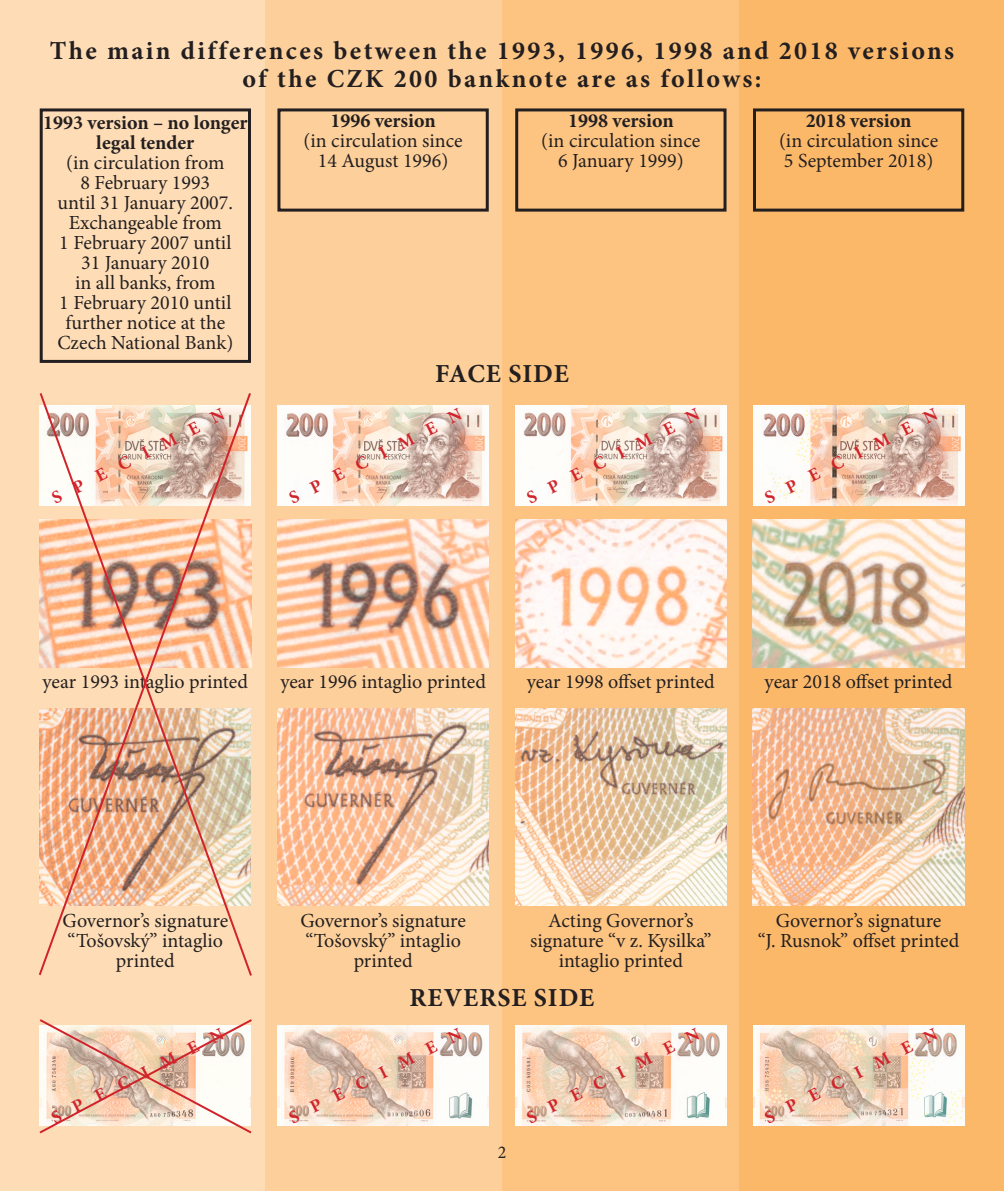
<style>
.page{position:relative;width:1004px;height:1191px;background:#fff}
.page>*{position:absolute;margin:0;border:0;box-sizing:border-box;transform-origin:0 0}
.Nadpisy_-_Líc_rub_pr{font:700 26px/28px "Minion Pro";letter-spacing:.09em;color:#231f20;text-align:center}
.Nadpisy_-_Líc_rub_pr-2{font:700 26px "Minion Pro";letter-spacing:.04em;color:#231f20}
.Nadpisy_-_Líc_rub_pr-3{font:700 26px "Minion Pro";letter-spacing:.025em;color:#231f20}
.Text{font:20px/20px "Minion Pro";color:#231f20;text-align:center}
.Text-2{font:700 20px/20px "Minion Pro";color:#231f20;text-align:center}
.Nadpisy_-_Líc_rub_pr-4{font:700 18px "Minion Pro";color:#d1232a}
.t1{font:18px "Minion Pro";color:#231f20}
.s1{font-weight:400}
</style>
<div class="page">
<div style="left:264px;top:0;width:238px;height:1191px;background:#fdd09b"></div>
<div style="left:502px;top:0;width:237px;height:1191px;background:#fdc481"></div>
<div style="left:739px;top:0;width:264px;height:1191px;background:#fcb869"></div>
<div style="left:0;top:0;width:264px;height:1191px;background:#feddb6"></div>
<img style="left:752px;top:519px;width:212px;height:148px">
<img style="left:515px;top:519px;width:211px;height:148px">
<img style="left:277px;top:519px;width:212px;height:148px">
<img style="left:277px;top:406px;width:212px;height:99px">
<img style="left:515px;top:406px;width:211px;height:99px">
<img style="left:753px;top:406px;width:211px;height:99px">
<div style="left:40px;top:108px;width:211px;height:255px;border:3px solid #231f20"></div>
<div style="left:277px;top:108px;width:212px;height:104px;border:3px solid #231f20"></div>
<div style="left:753px;top:108px;width:211px;height:104px;border:3px solid #231f20"></div>
<div style="left:515px;top:108px;width:211px;height:104px;border:3px solid #231f20"></div>
<img style="left:277px;top:708px;width:212px;height:197px">
<img style="left:515px;top:708px;width:211px;height:197px">
<img style="left:752px;top:708px;width:212px;height:197px">
<img style="left:38px;top:393px;width:214px;height:583px">
<img style="left:277px;top:1025px;width:212px;height:100px">
<img style="left:515px;top:1025px;width:211px;height:100px">
<img style="left:753px;top:1025px;width:211px;height:100px">
<svg style="left:39px;top:1019px;width:213px;height:115px"></svg>
<p class="Nadpisy_-_Líc_rub_pr" style="left:50px;top:36px;width:905px">The main differences between the 1993, 1996, 1998 and 2018 versions of the CZK 200 banknote are as follows:</p>
<p class="Text-2" style="left:43px;top:112px;width:206px">1993 version – no longer legal tender<br><span class="s1">(in circulation from<br>8 February 1993</span></p>
<p class="Text" style="left:58px;top:192px;width:177px">until 31 January 2007.<br>Exchangeable from</p>
<p class="Text" style="left:59px;top:232px;width:174px">1 February 2007 until<br>31 January 2010</p>
<p class="Text" style="left:59px;top:272px;width:174px">in all banks, from<br>1 February 2010 until</p>
<p class="Text" style="left:57px;top:312px;width:177px">further notice at the<br>Czech National Bank)</p>
<p class="Text-2" style="left:330px;top:110px;width:107px">1996 version</p>
<p class="Text" style="left:303px;top:131px;width:161px">(in circulation since<br>14 August 1996)</p>
<p class="Text-2" style="left:568px;top:110px;width:107px">1998 version</p>
<p class="Text" style="left:541px;top:131px;width:161px">(in circulation since<br>6 January 1999)</p>
<p class="Nadpisy_-_Líc_rub_pr-3" style="left:435px;top:355px;width:135px">FACE SIDE</p>
<p class="Text-2" style="left:805px;top:110px;width:107px">2018 version</p>
<p class="Text" style="left:779px;top:131px;width:161px;text-align:left">(in circulation since<br>5 September 2018)</p>
<p class="Nadpisy_-_Líc_rub_pr-4" style="left:47px;top:488px;width:192px;rotate:-27deg">SPECIMEN</p>
<p class="Nadpisy_-_Líc_rub_pr-4" style="left:285px;top:488px;width:192px;rotate:-27deg">SPECIMEN</p>
<p class="Nadpisy_-_Líc_rub_pr-4" style="left:522px;top:488px;width:192px;rotate:-27deg">SPECIMEN</p>
<p class="Nadpisy_-_Líc_rub_pr-4" style="left:760px;top:488px;width:192px;rotate:-27deg">SPECIMEN</p>
<p class="Text" style="left:43px;top:671px;width:207px">year 1993 intaglio printed</p>
<p class="Text" style="left:280px;top:671px;width:207px">year 1996 intaglio printed</p>
<p class="Text" style="left:527px;top:671px;width:189px">year 1998 offset printed</p>
<p class="Text" style="left:764px;top:671px;width:189px">year 2018 offset printed</p>
<p class="Text" style="left:63px;top:911px;width:167px">Governor’s signature “Tošovský” intaglio printed</p>
<p class="Text" style="left:300px;top:911px;width:167px">Governor’s signature “Tošovský” intaglio printed</p>
<p class="Text" style="left:530px;top:911px;width:183px">Acting Governor’s signature “v z. Kysilka” intaglio printed</p>
<p class="Text" style="left:757px;top:911px;width:203px">Governor’s signature<br>“J. Rusnok” offset printed</p>
<p class="Nadpisy_-_Líc_rub_pr-2" style="left:409px;top:979px;width:186px">REVERSE SIDE</p>
<p class="Nadpisy_-_Líc_rub_pr-4" style="left:47px;top:1108px;width:192px;rotate:-27deg">SPECIMEN</p>
<p class="Nadpisy_-_Líc_rub_pr-4" style="left:285px;top:1108px;width:192px;rotate:-27deg">SPECIMEN</p>
<p class="Nadpisy_-_Líc_rub_pr-4" style="left:522px;top:1108px;width:192px;rotate:-27deg">SPECIMEN</p>
<p class="Nadpisy_-_Líc_rub_pr-4" style="left:760px;top:1108px;width:192px;rotate:-27deg">SPECIMEN</p>
<p class="t1" style="left:497px;top:1139px;width:10px">2</p>
</div>
